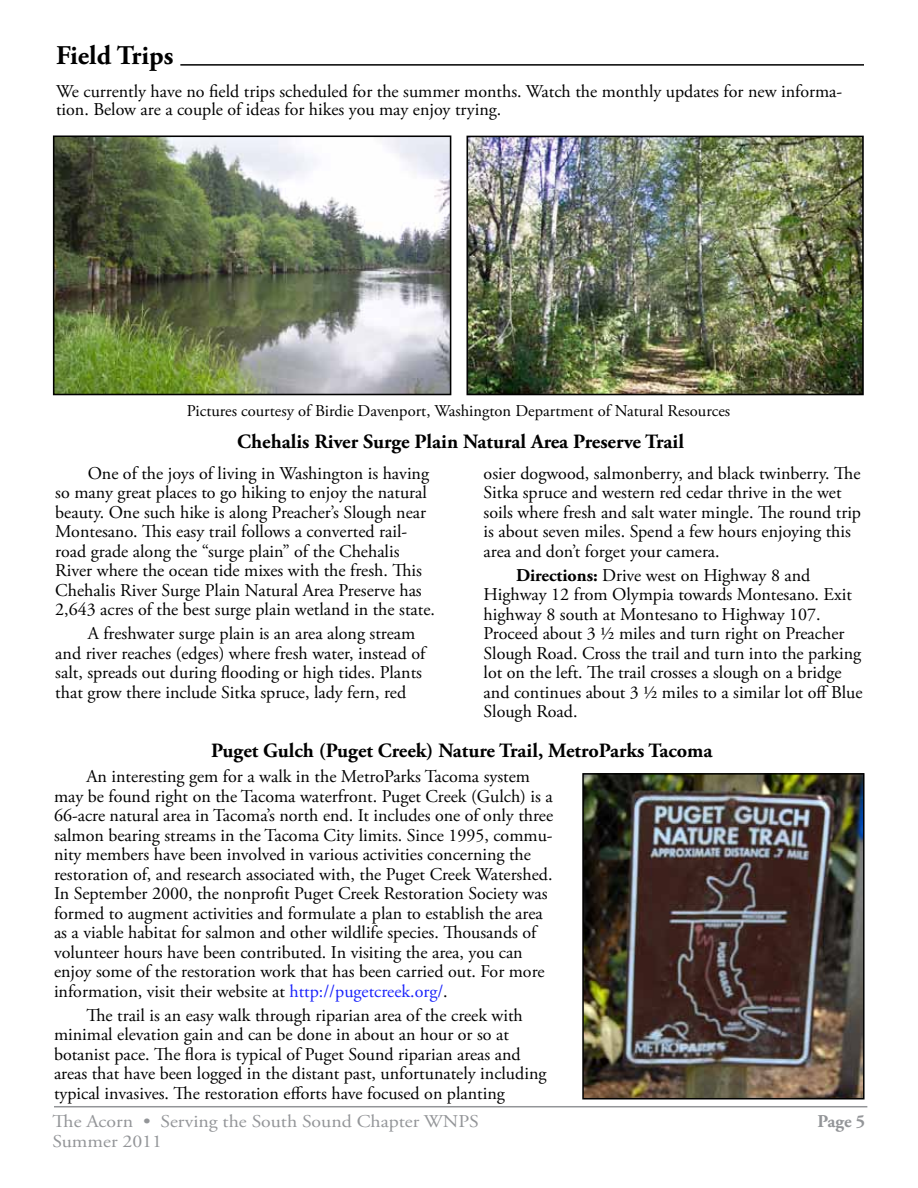
<style>
.page{position:relative;width:918px;height:1188px;background:#fff}
.page>*{position:absolute;margin:0;border:0;box-sizing:border-box;transform-origin:0 0}
.t1{font:700 27px "Adobe Garamond Pro";color:#000}
.t2{font:700 20.25px "Adobe Garamond Pro";color:#000}
.t3{font:18px/19.5px "Adobe Garamond Pro";color:#000}
.t4{font:18px/19.5px "Adobe Garamond Pro";color:#939598;scale:1.1 1}
.t5{font:700 18px "Adobe Garamond Pro";color:#939598}
.t6{font:16.5px "Adobe Garamond Pro";color:#000}
.s1{font-weight:700}
.s2{color:#1922fb}
</style>
<div class="page">
<hr style="left:54px;top:1106px;width:813px;height:1px;background:#939598">
<hr style="left:180px;top:64px;width:684px;height:2px;background:#000">
<img style="left:56px;top:138px;width:392px;height:254px">
<div style="left:53px;top:135px;width:398px;height:260px;border:2px solid #000"></div>
<img style="left:469px;top:139px;width:392px;height:253px">
<div style="left:466px;top:136px;width:398px;height:259px;border:2px solid #000"></div>
<img style="left:585px;top:776px;width:277px;height:320px">
<div style="left:582px;top:773px;width:283px;height:326px;border:2px solid #000"></div>
<h1 class="t1" style="left:56px;top:40px;width:119px">Field Trips</h1>
<p class="t3" style="left:56px;top:83px;width:788px;line-height:18px">We currently have no field trips scheduled for the summer months. Watch the monthly updates for new informa&shy;tion. Below are a couple of ideas for hikes you may enjoy trying.</p>
<p class="t6" style="left:187px;top:401px;width:545px">Pictures courtesy of Birdie Davenport, Washington Department of Natural Resources</p>
<p class="t2" style="left:237px;top:430px;width:448px">Chehalis River Surge Plain Natural Area Preserve Trail</p>
<p class="t3" style="left:55px;top:464px;width:381px;text-indent:32px">One of the joys of living in Washington is having so many great places to go hiking to enjoy the natural beauty. One such hike is along Preacher’s Slough near Montesano. This easy trail follows a converted rail&shy;road grade along the “surge plain” of the Chehalis River where the ocean tide mixes with the fresh. This Chehalis River Surge Plain Natural Area Preserve has 2,643 acres of the best surge plain wetland in the state.</p>
<p class="t3" style="left:55px;top:624px;width:372px;text-indent:32px">A freshwater surge plain is an area along stream and river reaches (edges) where fresh water, instead of salt, spreads out during flooding or high tides. Plants that grow there include Sitka spruce, lady fern, red</p>
<p class="t3" style="left:484px;top:464px;width:379px">osier dogwood, salmonberry, and black twinberry. The Sitka spruce and western red cedar thrive in the wet soils where fresh and salt water mingle. The round trip is about seven miles. Spend a few hours enjoying this area and don’t forget your camera.</p>
<p class="t3" style="left:484px;top:566px;width:380px;text-indent:32px"><span class="s1">Directions:</span> Drive west on Highway 8 and Highway 12 from Olympia towards Montesano. Exit highway 8 south at Montesano to Highway 107.<br>Proceed about 3 ½ miles and turn right on Preacher Slough Road. Cross the trail and turn into the parking lot on the left. The trail crosses a slough on a bridge and continues about 3 ½ miles to a similar lot off Blue Slough Road.</p>
<p class="t2" style="left:211px;top:739px;width:503px">Puget Gulch (Puget Creek) Nature Trail, MetroParks Tacoma</p>
<p class="t3" style="left:54px;top:768px;width:501px;text-indent:32px">An interesting gem for a walk in the MetroParks Tacoma system may be found right on the Tacoma waterfront. Puget Creek (Gulch) is a 66-acre natural area in Tacoma’s north end. It includes one of only three salmon bearing streams in the Tacoma City limits. Since 1995, commu&shy;nity members have been involved in various activities concerning the restoration of, and research associated with, the Puget Creek Watershed.<br>In September 2000, the nonprofit Puget Creek Restoration Society was formed to augment activities and formulate a plan to establish the area as a viable habitat for salmon and other wildlife species. Thousands of volunteer hours have been contributed. In visiting the area, you can enjoy some of the restoration work that has been carried out. For more information, visit their website at <span class="s2">http://pugetcreek.org/</span>.</p>
<p class="t3" style="left:54px;top:1006px;width:494px;text-indent:32px">The trail is an easy walk through riparian area of the creek with minimal elevation gain and can be done in about an hour or so at botanist pace. The flora is typical of Puget Sound riparian areas and areas that have been logged in the distant past, unfortunately including typical invasives. The restoration efforts have focused on planting</p>
<p class="t4" style="left:53px;top:1113px;width:389px">The Acorn • Serving the South Sound Chapter WNPS<br>Summer 2011</p>
<p class="t5" style="left:818px;top:1111px;width:49px">Page 5</p>
</div>
